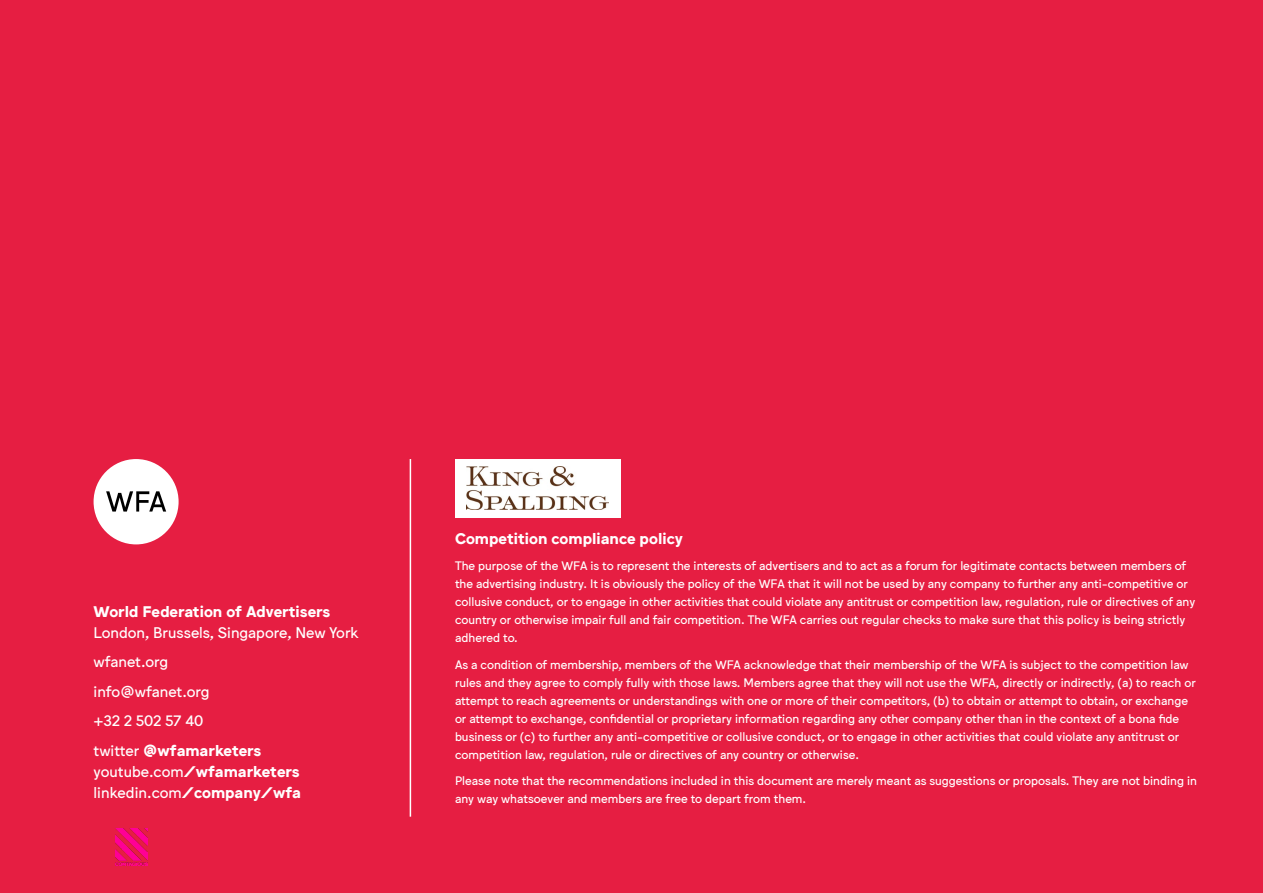
<style>
.page{position:relative;width:1263px;height:893px;background:#e61e42}
.page>*{position:absolute;margin:0;border:0;box-sizing:border-box;transform-origin:0 0}
.t1{font:700 15px/21px "Jungka";color:#fff}
.t2{font:15px/29.5px "Jungka";color:#fff}
.t3{font:12px/18px "Jungka";color:#fff}
.s1{font-weight:700}
.s2{font-weight:400}
</style>
<div class="page">
<div style="left:94px;top:459px;width:85px;height:85px;background:#fff;border-radius:50%"></div>
<svg style="left:106px;top:491px;width:60px;height:21px"></svg>
<hr style="left:410px;top:459px;width:1px;height:358px;background:#fff">
<div style="left:455px;top:459px;width:165px;height:58px;background:#fff"></div>
<img style="left:466px;top:467px;width:143px;height:42px">
<img style="left:115px;top:828px;width:33px;height:38px">
<p class="t1" style="left:94px;top:601px;width:238px">World Federation of Advertisers</p>
<p class="t2" style="left:94px;top:618px;width:266px">London, Brussels, Singapore, New York wfanet.org<br>info@wfanet.org<br>+32 2 502 57 40<br>twitter <span class="s1">@wfamarketers</span></p>
<p class="t1" style="left:94px;top:761px;width:209px"><span class="s2">youtube.com</span>/wfamarketers <span class="s2">linkedin.com</span>/company/wfa</p>
<p class="t1" style="left:455px;top:528px;width:230px">Competition compliance policy</p>
<p class="t3" style="left:455px;top:557px;width:742px">The purpose of the WFA is to represent the interests of advertisers and to act as a forum for legitimate contacts between members of the advertising industry. It is obviously the policy of the WFA that it will not be used by any company to further any anti-competitive or collusive conduct, or to engage in other activities that could violate any antitrust or competition law, regulation, rule or directives of any country or otherwise impair full and fair competition. The WFA carries out regular checks to make sure that this policy is being strictly adhered to.</p>
<p class="t3" style="left:455px;top:656px;width:742px">As a condition of membership, members of the WFA acknowledge that their membership of the WFA is subject to the competition law rules and they agree to comply fully with those laws. Members agree that they will not use the WFA, directly or indirectly, (a) to reach or attempt to reach agreements or understandings with one or more of their competitors, (b) to obtain or attempt to obtain, or exchange or attempt to exchange, confidential or proprietary information regarding any other company other than in the context of a bona fide business or (c) to further any anti-competitive or collusive conduct, or to engage in other activities that could violate any antitrust or competition law, regulation, rule or directives of any country or otherwise.</p>
<p class="t3" style="left:455px;top:772px;width:744px">Please note that the recommendations included in this document are merely meant as suggestions or proposals. They are not binding in any way whatsoever and members are free to depart from them.</p>
</div>
